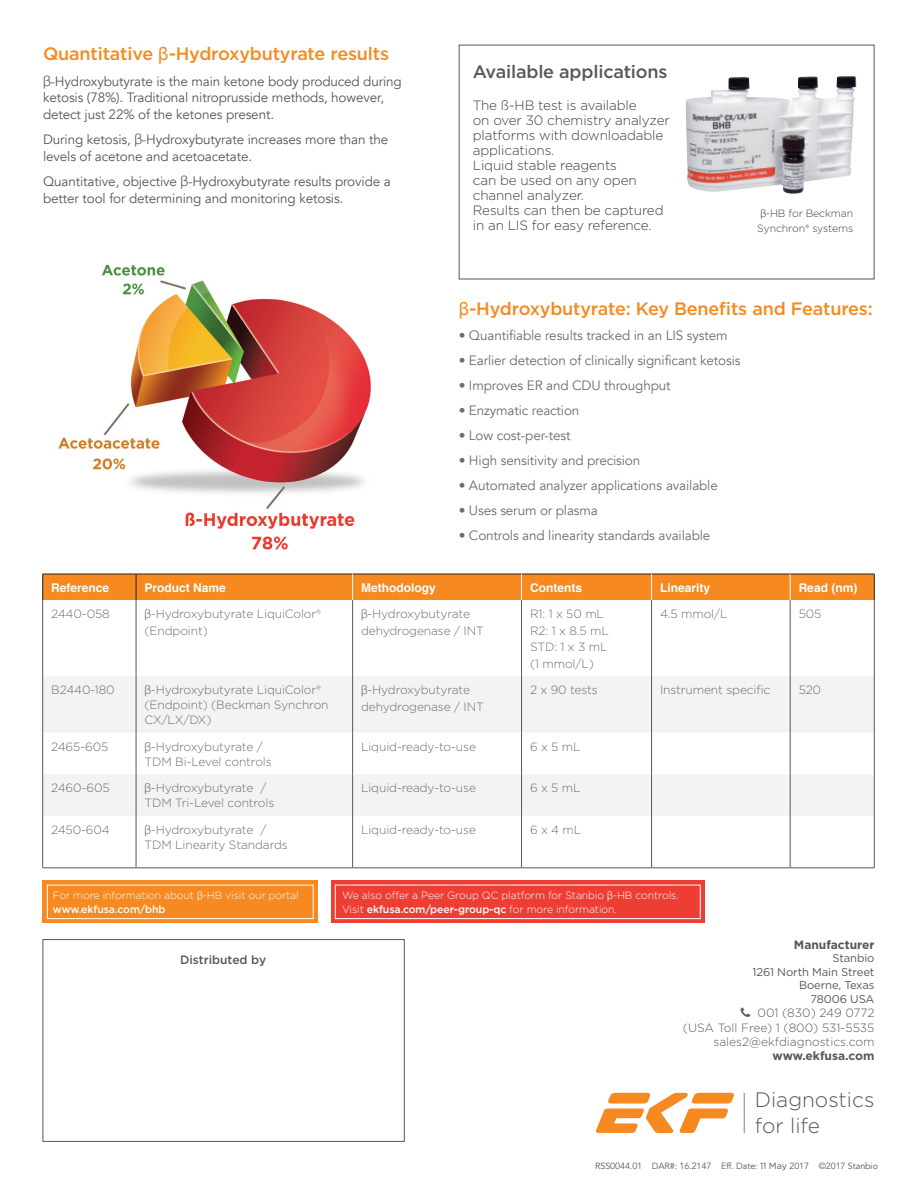
<style>
.page{position:relative;width:918px;height:1188px;background:#fff}
.page>*{position:absolute;margin:0;border:0;box-sizing:border-box;transform-origin:0 0}
.t1{font:300 20.85px/25px "Gotham";color:#57585a}
.t2{font:500 18px "Gotham";letter-spacing:-.01em;color:#f6891f}
.t3{font:500 18px "Gotham";letter-spacing:-.01em;color:#57585a}
.t4{font:13.5px/16.5px "Avenir";letter-spacing:-.01em;color:#57585a}
.t5{font:13.5px "Avenir";letter-spacing:-.01em;color:#6c6d70}
.t6{font:300 13.5px/15px "Gotham";letter-spacing:-.01em;color:#3e3e3f}
.t7{font:300 12px/16.5px "Gotham";letter-spacing:-.01em;color:#6c6d70}
.t8{font:300 12px/14.4px "Gotham";color:#57585a;text-align:right}
.t9{font:700 12px "Helvetica";color:#fff}
.t10{font:700 12px "Gotham";color:#57585a}
.t11{font:500 12px "Gotham";color:#57585a}
.t12{font:11.25px/13.5px "Gotham";letter-spacing:-.01em;color:#57585a;text-align:right}
.t13{font:300 10.5px/13.5px "Gotham";letter-spacing:-.01em;color:#fff}
.t14{font:300 10.5px/15px "Gotham";letter-spacing:-.01em;color:#3e3e3f;text-align:center}
.t15{font:9px "Avenir";letter-spacing:-.01em;color:#57585a}
.s1{font-family:"Arial";font-weight:400}
.s2{font-family:"Helvetica";font-weight:300;font-size:14.25px}
.s3{font-family:"Helvetica";color:#57585a}
.s4{font-family:"Gotham";font-size:12.75px}
.s5{font-family:"Helvetica"}
.s6{font-weight:500}
.s7{font-family:"Gotham"}
</style>
<div class="page">
<img style="left:58px;top:264px;width:313px;height:286px">
<img style="left:686px;top:76px;width:171px;height:118px">
<svg style="left:43px;top:676px;width:831px;height:140px;fill:#f2f3f4"></svg>
<div style="left:42px;top:574px;width:833px;height:26px;background:#f6891f"></div>
<hr style="left:42px;top:600px;width:1px;height:76px;background:#57585a">
<hr style="left:136px;top:600px;width:1px;height:76px;background:#57585a">
<hr style="left:352px;top:600px;width:1px;height:76px;background:#57585a">
<hr style="left:521px;top:600px;width:1px;height:76px;background:#57585a">
<hr style="left:651px;top:600px;width:1px;height:76px;background:#57585a">
<hr style="left:790px;top:600px;width:1px;height:76px;background:#57585a">
<hr style="left:874px;top:600px;width:1px;height:76px;background:#57585a">
<hr style="left:42px;top:676px;width:1px;height:57px;background:#57585a">
<hr style="left:136px;top:676px;width:1px;height:57px;background:#57585a">
<hr style="left:352px;top:676px;width:1px;height:57px;background:#57585a">
<hr style="left:521px;top:676px;width:1px;height:57px;background:#57585a">
<hr style="left:651px;top:676px;width:1px;height:57px;background:#57585a">
<hr style="left:790px;top:676px;width:1px;height:57px;background:#57585a">
<hr style="left:874px;top:676px;width:1px;height:57px;background:#57585a">
<hr style="left:42px;top:733px;width:1px;height:41px;background:#57585a">
<hr style="left:136px;top:733px;width:1px;height:41px;background:#57585a">
<hr style="left:352px;top:733px;width:1px;height:41px;background:#57585a">
<hr style="left:521px;top:733px;width:1px;height:41px;background:#57585a">
<hr style="left:651px;top:733px;width:1px;height:41px;background:#57585a">
<hr style="left:790px;top:733px;width:1px;height:41px;background:#57585a">
<hr style="left:874px;top:733px;width:1px;height:41px;background:#57585a">
<hr style="left:42px;top:774px;width:1px;height:42px;background:#57585a">
<hr style="left:136px;top:774px;width:1px;height:42px;background:#57585a">
<hr style="left:352px;top:774px;width:1px;height:42px;background:#57585a">
<hr style="left:521px;top:774px;width:1px;height:42px;background:#57585a">
<hr style="left:651px;top:774px;width:1px;height:42px;background:#57585a">
<hr style="left:790px;top:774px;width:1px;height:42px;background:#57585a">
<hr style="left:874px;top:774px;width:1px;height:42px;background:#57585a">
<hr style="left:42px;top:816px;width:1px;height:52px;background:#57585a">
<hr style="left:136px;top:816px;width:1px;height:52px;background:#57585a">
<hr style="left:352px;top:816px;width:1px;height:52px;background:#57585a">
<hr style="left:521px;top:816px;width:1px;height:52px;background:#57585a">
<hr style="left:651px;top:816px;width:1px;height:52px;background:#57585a">
<hr style="left:790px;top:816px;width:1px;height:52px;background:#57585a">
<hr style="left:874px;top:816px;width:1px;height:52px;background:#57585a">
<hr style="left:43px;top:868px;width:93px;height:1px;background:#57585a">
<hr style="left:136px;top:868px;width:217px;height:1px;background:#57585a">
<hr style="left:353px;top:868px;width:169px;height:1px;background:#57585a">
<hr style="left:522px;top:868px;width:130px;height:1px;background:#57585a">
<hr style="left:652px;top:868px;width:138px;height:1px;background:#57585a">
<hr style="left:790px;top:868px;width:84px;height:1px;background:#57585a">
<svg style="left:43px;top:880px;width:275px;height:43px;background:#f68f2b"></svg>
<svg style="left:596px;top:1093px;width:138px;height:40px"></svg>
<hr style="left:744px;top:1093px;width:1px;height:40px;background:#808285">
<div style="left:43px;top:939px;width:362px;height:203px;border:1px solid #57585a"></div>
<div style="left:47px;top:885px;width:267px;height:34px;background:#f6891f;border:1px solid #fff"></div>
<svg style="left:331px;top:880px;width:374px;height:43px;background:#ee493f"></svg>
<div style="left:335px;top:885px;width:366px;height:34px;background:#ee3e34;border:1px solid #fff"></div>
<h2 class="t2" style="left:43px;top:42px;width:348px">Quantitative <span class="s1">β</span>-Hydroxybutyrate results</h2>
<p class="t4" style="left:43px;top:73px;width:360px"><span class="s2">β</span>-Hydroxybutyrate is the main ketone body produced during ketosis (78%). Traditional nitroprusside methods, however, detect just 22% of the ketones present.</p>
<p class="t4" style="left:43px;top:132px;width:347px">During ketosis, <span class="s2">β</span>-Hydroxybutyrate increases more than the levels of acetone and acetoacetate.</p>
<p class="t4" style="left:43px;top:174px;width:349px">Quantitative, objective <span class="s2">β</span>-Hydroxybutyrate results provide a better tool for determining and monitoring ketosis.</p>
<h2 class="t3" style="left:473px;top:60px;width:196px">Available applications</h2>
<p class="t6" style="left:473px;top:97px;width:199px">The ß-HB test is available<br>on over 30 chemistry analyzer platforms with downloadable applications.<br>Liquid stable reagents<br>can be used on any open channel analyzer.<br>Results can then be captured in an LIS for easy reference.</p>
<p class="t14" style="left:757px;top:205px;width:98px"><span class="s3">β</span>-HB for Beckman<br>Synchron® systems</p>
<h2 class="t2" style="left:459px;top:297px;width:416px"><span class="s1">β</span>-Hydroxybutyrate: Key Benefits and Features:</h2>
<p class="t5" style="left:459px;top:327px;width:270px">• Quantifiable results tracked in an LIS system</p>
<p class="t5" style="left:459px;top:352px;width:283px">• Earlier detection of clinically significant ketosis</p>
<p class="t5" style="left:459px;top:377px;width:213px">• Improves ER and CDU throughput</p>
<p class="t5" style="left:459px;top:403px;width:122px">• Enzymatic reaction</p>
<p class="t5" style="left:459px;top:428px;width:113px">• Low cost-per-test</p>
<p class="t5" style="left:459px;top:453px;width:183px">• High sensitivity and precision</p>
<p class="t5" style="left:459px;top:478px;width:261px">• Automated analyzer application<span class="s4">s</span> available</p>
<p class="t5" style="left:459px;top:503px;width:141px">• Uses serum or plasma</p>
<p class="t5" style="left:459px;top:528px;width:253px">• Controls and linearity standards available</p>
<p class="t9" style="left:51px;top:578px;width:60px">Reference</p>
<p class="t9" style="left:145px;top:578px;width:83px">Product Name</p>
<p class="t9" style="left:361px;top:578px;width:76px">Methodology</p>
<p class="t9" style="left:530px;top:578px;width:53px">Contents</p>
<p class="t9" style="left:660px;top:578px;width:52px">Linearity</p>
<p class="t9" style="left:799px;top:578px;width:60px">Read (nm)</p>
<p class="t7" style="left:51px;top:605px;width:60px">2440-058</p>
<p class="t7" style="left:145px;top:605px;width:178px"><span class="s5">β</span>-Hydroxybutyrate LiquiColor® (Endpoint)</p>
<p class="t7" style="left:361px;top:605px;width:124px"><span class="s5">β</span>-Hydroxybutyrate dehydrogenase / INT</p>
<p class="t7" style="left:530px;top:605px;width:80px">R1: 1 x 50 mL<br>R2: 1 x 8.5 mL<br>STD: 1 x 3 mL (1 mmol/L)</p>
<p class="t7" style="left:660px;top:605px;width:69px">4.5 mmol/L</p>
<p class="t7" style="left:799px;top:605px;width:24px">505</p>
<p class="t7" style="left:51px;top:681px;width:65px">B2440-180</p>
<p class="t7" style="left:145px;top:682px;width:186px;line-height:15px"><span class="s5">β</span>-Hydroxybutyrate LiquiColor® (Endpoint) (Beckman Synchron<br>CX/LX/DX)</p>
<p class="t7" style="left:361px;top:681px;width:124px"><span class="s5">β</span>-Hydroxybutyrate dehydrogenase / INT</p>
<p class="t7" style="left:530px;top:681px;width:69px">2 x 90 tests</p>
<p class="t7" style="left:660px;top:681px;width:112px">Instrument specific</p>
<p class="t7" style="left:799px;top:681px;width:24px">520</p>
<p class="t7" style="left:51px;top:738px;width:59px">2465-605</p>
<p class="t7" style="left:145px;top:739px;width:129px;line-height:15px"><span class="s5">β</span>-Hydroxybutyrate /<br>TDM Bi-Level controls</p>
<p class="t7" style="left:361px;top:738px;width:116px">Liquid-ready-to-use</p>
<p class="t7" style="left:530px;top:738px;width:52px">6 x 5 mL</p>
<p class="t7" style="left:51px;top:780px;width:60px">2460-605</p>
<p class="t7" style="left:145px;top:780px;width:131px;line-height:15px"><span class="s5">β</span>-Hydroxybutyrate /<br>TDM Tri-Level controls</p>
<p class="t7" style="left:361px;top:780px;width:116px">Liquid-ready-to-use</p>
<p class="t7" style="left:530px;top:780px;width:52px">6 x 5 mL</p>
<p class="t7" style="left:51px;top:821px;width:60px">2450-604</p>
<p class="t7" style="left:145px;top:822px;width:145px;line-height:15px"><span class="s5">β</span>-Hydroxybutyrate /<br>TDM Linearity Standards</p>
<p class="t7" style="left:361px;top:821px;width:116px">Liquid-ready-to-use</p>
<p class="t7" style="left:530px;top:821px;width:53px">6 x 4 mL</p>
<p class="t13" style="left:53px;top:889px;width:247px">For more information about <span class="s5">β</span>-HB visit our portal <span class="s6">www.ekfusa.com/bhb</span></p>
<p class="t13" style="left:342px;top:889px;width:338px">We also offer a Peer Group QC platform for Stanbio <span class="s5">β</span>-HB controls.<br>Visit <span class="s6">ekfusa.com/peer-group-qc</span> for more information.</p>
<p class="t11" style="left:180px;top:952px;width:88px">Distributed by</p>
<p class="t10" style="left:794px;top:937px;width:82px">Manufacturer</p>
<p class="t12" style="left:753px;top:951px;width:123px">Stanbio<br>1261 North Main Street<br>Boerne, Texas<br>78006 USA</p>
<p class="t8" style="left:683px;top:1005px;width:193px">001 (830) 249 0772<br>(USA Toll Free) 1 (800) 531-5535 sales2@ekfdiagnostics.com</p>
<p class="t10" style="left:773px;top:1048px;width:103px">www.ekfusa.com</p>
<h1 class="t1" style="left:755px;top:1087px;width:121px">Diagnostics for life</h1>
<p class="t15" style="left:595px;top:1161px;width:284px">RSS0044.01 DAR#: 16.2147 Eff. Date: <span class="s7">11 May</span> 2017 ©2017 Stanbio</p>
</div>
